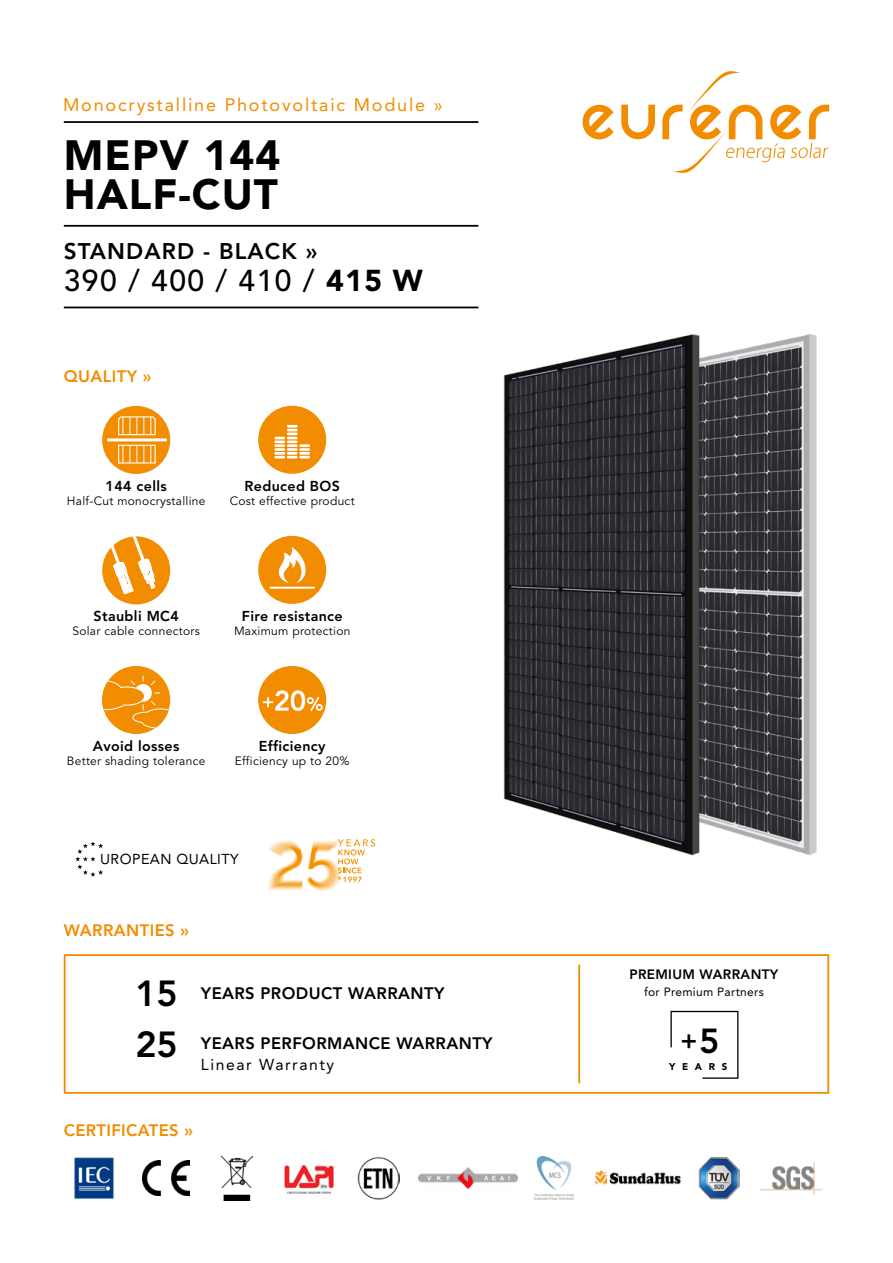
<style>
.page{position:relative;width:893px;height:1263px;background:#fff}
.page>*{position:absolute;margin:0;border:0;box-sizing:border-box;transform-origin:0 0}
.t1{font:900 42px/38.8px "Avenir LT Std";letter-spacing:.025em;color:#000}
.t2{font:500 30px "Avenir LT Std";letter-spacing:.05em;color:#000}
.t3{font:800 25.5px "Avenir LT Std";color:#000}
.t4{font:800 22.5px "Avenir LT Std";letter-spacing:.05em;color:#000}
.t5{font:18px "Avenir LT Std";letter-spacing:.1em;color:#f28c00}
.t6{font:800 16.5px "Avenir LT Std";letter-spacing:.025em;color:#000}
.t7{font:800 16.5px "Avenir LT Std";letter-spacing:.025em;color:#f28c00}
.t8{font:15.75px "Avenir LT Std";letter-spacing:.1em;color:#000}
.t9{font:800 14.25px "Avenir LT Std";letter-spacing:.025em;color:#000}
.t10{font:14.25px "Avenir LT Std";letter-spacing:.03em;color:#000}
.t11{font:800 13.5px "Avenir LT Std";letter-spacing:.025em;color:#000}
.t12{font:12px "Avenir LT Std";letter-spacing:.025em;color:#000}
.t13{font:12px "Avenir LT Std";letter-spacing:.025em;color:#000}
.t14{font:900 9.75px "Avenir LT Std";letter-spacing:.69em;color:#000}
.s1{font-weight:900}
.s2{font-size:36px}
.s3{font-size:34.5px}
</style>
<div class="page">
<svg style="left:621px;top:105px;width:34px;height:34px"></svg>
<svg style="left:583px;top:105px;width:31px;height:34px"></svg>
<svg style="left:662px;top:71px;width:167px;height:102px"></svg>
<svg style="left:75px;top:841px;width:28px;height:36px"></svg>
<hr style="left:64px;top:307px;width:414px;height:1px;background:#000">
<hr style="left:64px;top:225px;width:414px;height:2px;background:#000">
<hr style="left:64px;top:121px;width:414px;height:2px;background:#000">
<img style="left:267px;top:839px;width:109px;height:52px">
<svg style="left:338px;top:839px;width:37px;height:43px"></svg>
<div style="left:102px;top:666px;width:68px;height:68px;background:#f28c00;border-radius:50%"></div>
<svg style="left:102px;top:676px;width:67px;height:52px"></svg>
<div style="left:102px;top:406px;width:68px;height:68px;background:#f28c00;border-radius:50%"></div>
<hr style="left:107px;top:438px;width:60px;height:3px;background:#fff">
<svg style="left:118px;top:416px;width:38px;height:20px"></svg>
<svg style="left:118px;top:444px;width:38px;height:20px"></svg>
<div style="left:258px;top:406px;width:68px;height:68px;background:#f28c00;border-radius:50%"></div>
<svg style="left:274px;top:425px;width:36px;height:33px"></svg>
<div style="left:258px;top:536px;width:68px;height:68px;background:#f28c00;border-radius:50%"></div>
<hr style="left:270px;top:587px;width:45px;height:2px;background:#fff">
<svg style="left:278px;top:547px;width:28px;height:36px"></svg>
<div style="left:102px;top:536px;width:68px;height:68px;background:#f28c00;border-radius:50%"></div>
<svg style="left:110px;top:536px;width:46px;height:69px"></svg>
<img style="left:736px;top:334px;width:81px;height:522px">
<img style="left:475px;top:308px;width:261px;height:548px">
<div style="left:258px;top:666px;width:68px;height:68px;background:#f28c00;border-radius:50%"></div>
<svg style="left:263px;top:690px;width:60px;height:21px"></svg>
<img style="left:74px;top:1157px;width:40px;height:42px">
<img style="left:143px;top:1160px;width:46px;height:36px">
<img style="left:535px;top:1157px;width:38px;height:42px">
<img style="left:284px;top:1165px;width:50px;height:28px">
<img style="left:358px;top:1157px;width:42px;height:42px">
<img style="left:418px;top:1167px;width:99px;height:22px">
<img style="left:698px;top:1157px;width:41px;height:43px">
<img style="left:759px;top:1161px;width:64px;height:34px">
<img style="left:595px;top:1171px;width:86px;height:14px">
<img style="left:221px;top:1155px;width:32px;height:45px">
<div style="left:64px;top:954px;width:765px;height:140px;border:2px solid #f28c00"></div>
<hr style="left:578px;top:965px;width:2px;height:118px;background:#f28c00">
<svg style="left:670px;top:1011px;width:68px;height:68px"></svg>
<h3 class="t5" style="left:63px;top:95px;width:381px">Monocrystalline Photovoltaic Module »</h3>
<h1 class="t1" style="left:64px;top:136px;width:218px">MEPV 144<br>HALF-CUT</h1>
<h3 class="t4" style="left:64px;top:238px;width:255px">STANDARD - BLACK »</h3>
<h2 class="t2" style="left:64px;top:263px;width:360px">390 / 400 / 410 / <span class="s1">415 W</span></h2>
<h3 class="t7" style="left:64px;top:366px;width:89px">QUALITY »</h3>
<p class="t9" style="left:106px;top:478px;width:63px">144 cells</p>
<p class="t12" style="left:67px;top:494px;width:140px">Half-Cut monocrystalline</p>
<p class="t9" style="left:244px;top:478px;width:97px">Reduced BOS</p>
<p class="t12" style="left:230px;top:494px;width:126px">Cost effective product</p>
<p class="t9" style="left:94px;top:608px;width:87px">Staubli MC4</p>
<p class="t12" style="left:72px;top:624px;width:129px">Solar cable connectors</p>
<p class="t9" style="left:242px;top:608px;width:102px">Fire resistance</p>
<p class="t12" style="left:234px;top:624px;width:118px">Maximum protection</p>
<p class="t9" style="left:93px;top:738px;width:88px">Avoid losses</p>
<p class="t12" style="left:67px;top:754px;width:140px">Better shading tolerance</p>
<p class="t9" style="left:259px;top:738px;width:68px">Efficiency</p>
<p class="t12" style="left:235px;top:754px;width:116px">Efficiency up to 20%</p>
<p class="t10" style="left:100px;top:851px;width:140px">UROPEAN QUALITY</p>
<h3 class="t7" style="left:64px;top:920px;width:127px">WARRANTIES »</h3>
<h3 class="t6" style="left:135px;top:983px;width:311px"><span class="s2">15</span> YEARS PRODUCT WARRANTY</h3>
<h3 class="t6" style="left:135px;top:1034px;width:359px"><span class="s2">25</span> YEARS PERFORMANCE WARRANTY</h3>
<h3 class="t8" style="left:201px;top:1056px;width:135px">Linear Warranty</h3>
<h3 class="t7" style="left:64px;top:1121px;width:131px">CERTIFICATES »</h3>
<p class="t11" style="left:629px;top:967px;width:150px">PREMIUM WARRANTY</p>
<p class="t13" style="left:644px;top:985px;width:121px">for Premium Partners</p>
<h3 class="t3" style="left:680px;top:1025px;width:41px">+<span class="s3">5</span></h3>
<p class="t14" style="left:669px;top:1061px;width:60px">YEARS</p>
</div>
